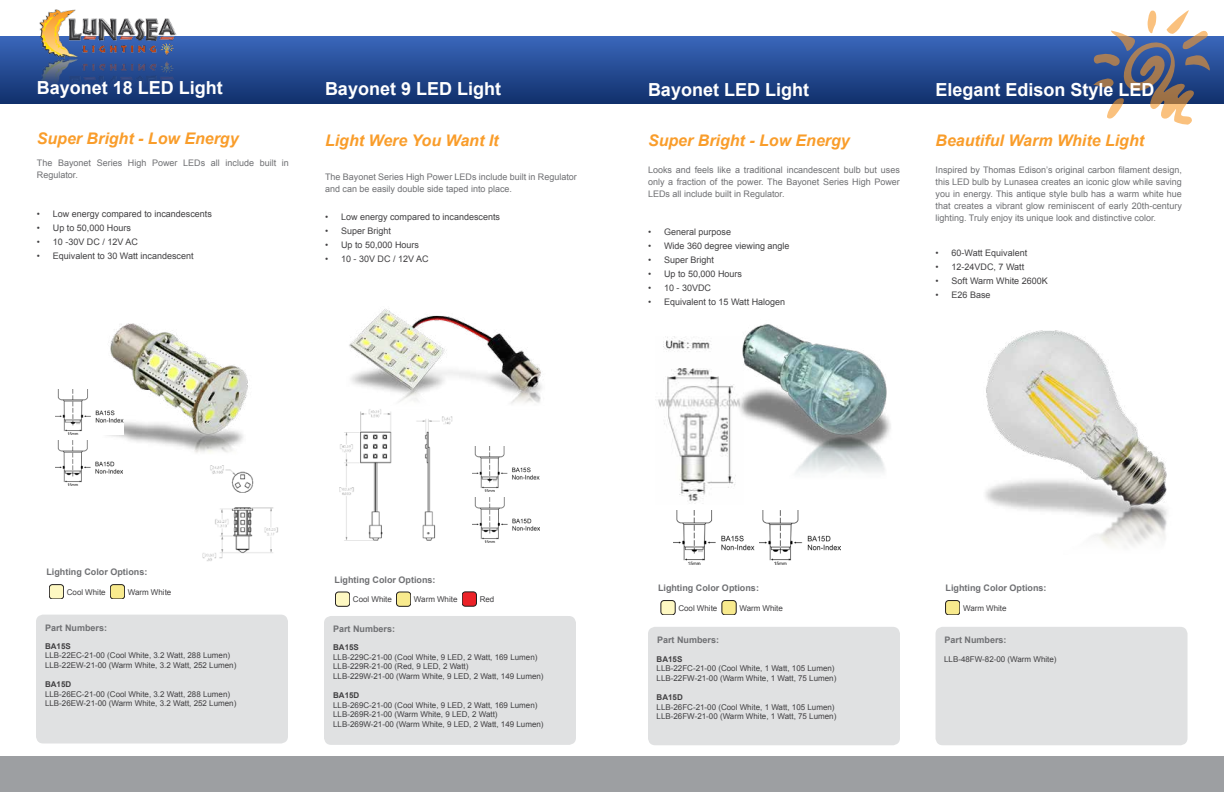
<style>
.page{position:relative;width:1224px;height:792px;background:#fff}
.page>*{position:absolute;margin:0;border:0;box-sizing:border-box;transform-origin:0 0}
.t1{font:700 18px "Arial";color:#fff}
.t2{font:italic 700 16px "Arial";color:#f99d2b}
.t3{font:9px/12px "Arial";color:#6f7073}
.t4{font:9px "Arial";color:#414042}
.t5{font:700 9px "Arial";color:#6f7073}
.t6{font:8px/9.6px "Arial";color:#414042}
.t7{font:700 8px "Arial";color:#414042}
</style>
<div class="page">
<div style="left:612px;top:756px;width:612px;height:36px;background:#9d9fa2"></div>
<div style="left:612px;top:36px;width:612px;height:68px;background:linear-gradient(to bottom,#3a67bb,#11316c)"></div>
<svg style="left:1092px;top:10px;width:119px;height:115px"></svg>
<div style="left:0;top:756px;width:612px;height:36px;background:#9d9fa2"></div>
<div style="left:0;top:36px;width:612px;height:68px;background:linear-gradient(to bottom,#3a67bb,#11316c)"></div>
<img style="left:36px;top:9px;width:144px;height:88px">
<img style="left:202px;top:468px;width:76px;height:93px">
<div style="left:36px;top:615px;width:252px;height:129px;background:#e0e1e2;border-radius:7px"></div>
<img style="left:107px;top:323px;width:141px;height:145px">
<div style="left:49px;top:585px;width:15px;height:14px;background:#fef8c2;border-radius:3px"></div>
<div style="left:49px;top:585px;width:15px;height:14px;border:1px solid #221f1f;border-radius:3px"></div>
<div style="left:110px;top:585px;width:15px;height:14px;background:#f8ea8d;border-radius:3px"></div>
<div style="left:110px;top:585px;width:15px;height:14px;border:1px solid #221f1f;border-radius:3px"></div>
<img style="left:55px;top:441px;width:68px;height:45px">
<img style="left:55px;top:390px;width:68px;height:44px">
<img style="left:339px;top:413px;width:156px;height:128px">
<img style="left:349px;top:309px;width:193px;height:104px">
<div style="left:335px;top:592px;width:15px;height:14px;background:#fef8c2;border-radius:3px"></div>
<div style="left:335px;top:592px;width:15px;height:14px;border:1px solid #221f1f;border-radius:3px"></div>
<div style="left:396px;top:592px;width:15px;height:14px;background:#f8ea8d;border-radius:3px"></div>
<div style="left:396px;top:592px;width:15px;height:14px;border:1px solid #221f1f;border-radius:3px"></div>
<div style="left:324px;top:616px;width:252px;height:129px;background:#e0e1e2;border-radius:7px"></div>
<img style="left:472px;top:498px;width:68px;height:45px">
<img style="left:472px;top:446px;width:68px;height:45px">
<div style="left:462px;top:592px;width:14px;height:14px;background:#eb2127;border-radius:3px"></div>
<div style="left:462px;top:592px;width:15px;height:14px;border:1px solid #221f1f;border-radius:3px"></div>
<img style="left:658px;top:337px;width:73px;height:167px">
<div style="left:648px;top:627px;width:252px;height:118px;background:#e0e1e2;border-radius:7px"></div>
<div style="left:661px;top:601px;width:14px;height:14px;background:#fef8c2;border-radius:3px"></div>
<div style="left:661px;top:601px;width:14px;height:14px;border:1px solid #221f1f;border-radius:3px"></div>
<div style="left:722px;top:601px;width:14px;height:14px;background:#f8ea8d;border-radius:3px"></div>
<div style="left:722px;top:601px;width:14px;height:14px;border:1px solid #221f1f;border-radius:3px"></div>
<img style="left:731px;top:324px;width:160px;height:162px">
<img style="left:759px;top:511px;width:81px;height:53px">
<img style="left:673px;top:511px;width:82px;height:53px">
<div style="left:936px;top:627px;width:252px;height:118px;background:#e0e1e2;border-radius:7px"></div>
<img style="left:985px;top:331px;width:182px;height:216px">
<div style="left:946px;top:601px;width:14px;height:14px;background:#f8ea8d;border-radius:3px"></div>
<div style="left:946px;top:601px;width:14px;height:14px;border:1px solid #221f1f;border-radius:3px"></div>
<h1 class="t1" style="left:37px;top:76px;width:188px">Bayonet 18 LED Light</h1>
<h2 class="t2" style="left:37px;top:128px;width:203px">Super Bright - Low Energy</h2>
<p class="t3" style="left:37px;top:157px;width:253px">The Bayonet Series High Power LEDs all include built in<br>Regulator.</p>
<p class="t4" style="left:37px;top:208px;width:177px">• Low energy compared to incandescents</p>
<p class="t4" style="left:37px;top:222px;width:96px">• Up to 50,000 Hours</p>
<p class="t4" style="left:37px;top:236px;width:103px">• 10 -30V DC / 12V AC</p>
<p class="t4" style="left:37px;top:250px;width:158px">• Equivalent to 30 Watt incandescent</p>
<h1 class="t1" style="left:325px;top:77px;width:178px">Bayonet 9 LED Light</h1>
<h2 class="t2" style="left:325px;top:129px;width:175px">Light Were You Want It</h2>
<p class="t3" style="left:325px;top:171px;width:253px">The Bayonet Series High Power LEDs include built in Regulator and can be easily double side taped into place.</p>
<p class="t4" style="left:325px;top:211px;width:177px">• Low energy compared to incandescents</p>
<p class="t4" style="left:325px;top:225px;width:68px">• Super Bright</p>
<p class="t4" style="left:325px;top:239px;width:96px">• Up to 50,000 Hours</p>
<p class="t4" style="left:325px;top:253px;width:105px">• 10 - 30V DC / 12V AC</p>
<h1 class="t1" style="left:648px;top:78px;width:163px">Bayonet LED Light</h1>
<h1 class="t1" style="left:936px;top:78px;width:221px">Elegant Edison Style LED</h1>
<h2 class="t2" style="left:648px;top:130px;width:203px">Super Bright - Low Energy</h2>
<h2 class="t2" style="left:936px;top:130px;width:210px">Beautiful Warm White Light</h2>
<p class="t3" style="left:648px;top:164px;width:253px;text-align:justify">Looks and feels like a traditional incandescent bulb but uses only a fraction of the power. The Bayonet Series High Power LEDs all include built in Regulator.</p>
<p class="t4" style="left:648px;top:226px;width:85px">• General purpose</p>
<p class="t4" style="left:648px;top:240px;width:143px">• Wide 360 degree viewing angle</p>
<p class="t4" style="left:648px;top:254px;width:68px">• Super Bright</p>
<p class="t4" style="left:648px;top:268px;width:96px">• Up to 50,000 Hours</p>
<p class="t4" style="left:648px;top:282px;width:65px">• 10 - 30VDC</p>
<p class="t4" style="left:648px;top:296px;width:139px">• Equivalent to 15 Watt Halogen</p>
<p class="t3" style="left:936px;top:164px;width:248px;text-align:justify">Inspired by Thomas Edison’s original carbon filament design, this LED bulb by Lunasea creates an iconic glow while saving you in energy. This antique style bulb has a warm white hue that creates a vibrant glow reminiscent of early 20th-century lighting. Truly enjoy its unique look and distinctive color.</p>
<p class="t4" style="left:936px;top:247px;width:93px">• 60-Watt Equivalent</p>
<p class="t4" style="left:936px;top:261px;width:90px">• 12-24VDC, 7 Watt</p>
<p class="t4" style="left:936px;top:275px;width:114px">• Soft Warm White 2600K</p>
<p class="t4" style="left:936px;top:289px;width:57px">• E26 Base</p>
<p class="t5" style="left:46px;top:566px;width:102px">Lighting Color Options:</p>
<p class="t6" style="left:67px;top:587px;width:40px">Cool White</p>
<p class="t6" style="left:128px;top:587px;width:45px">Warm White</p>
<p class="t5" style="left:45px;top:622px;width:64px">Part Numbers:</p>
<p class="t7" style="left:45px;top:640px;width:27px">BA15S</p>
<p class="t6" style="left:45px;top:651px;width:193px">LLB-22EC-21-00 (Cool White, 3.2 Watt, 288 Lumen)<br>LLB-22EW-21-00 (Warm White, 3.2 Watt, 252 Lumen)</p>
<p class="t7" style="left:45px;top:679px;width:28px">BA15D</p>
<p class="t6" style="left:45px;top:689px;width:193px">LLB-26EC-21-00 (Cool White, 3.2 Watt, 288 Lumen)<br>LLB-26EW-21-00 (Warm White, 3.2 Watt, 252 Lumen)</p>
<p class="t5" style="left:335px;top:573px;width:102px">Lighting Color Options:</p>
<p class="t6" style="left:353px;top:595px;width:40px">Cool White</p>
<p class="t6" style="left:414px;top:595px;width:45px">Warm White</p>
<p class="t6" style="left:480px;top:595px;width:16px">Red</p>
<p class="t5" style="left:333px;top:623px;width:64px">Part Numbers:</p>
<p class="t7" style="left:333px;top:642px;width:27px">BA15S</p>
<p class="t6" style="left:333px;top:652px;width:212px">LLB-229C-21-00 (Cool White, 9 LED, 2 Watt, 169 Lumen)<br>LLB-229R-21-00 (Red, 9 LED, 2 Watt)<br>LLB-229W-21-00 (Warm White, 9 LED, 2 Watt, 149 Lumen)</p>
<p class="t7" style="left:333px;top:690px;width:28px">BA15D</p>
<p class="t6" style="left:333px;top:700px;width:212px">LLB-269C-21-00 (Cool White, 9 LED, 2 Watt, 169 Lumen)<br>LLB-269R-21-00 (Warm White, 9 LED, 2 Watt)<br>LLB-269W-21-00 (Warm White, 9 LED, 2 Watt, 149 Lumen)</p>
<p class="t5" style="left:658px;top:582px;width:102px">Lighting Color Options:</p>
<p class="t5" style="left:946px;top:582px;width:102px">Lighting Color Options:</p>
<p class="t6" style="left:678px;top:603px;width:40px">Cool White</p>
<p class="t6" style="left:739px;top:603px;width:45px">Warm White</p>
<p class="t6" style="left:963px;top:603px;width:45px">Warm White</p>
<p class="t5" style="left:657px;top:634px;width:64px">Part Numbers:</p>
<p class="t5" style="left:945px;top:634px;width:64px">Part Numbers:</p>
<p class="t7" style="left:657px;top:654px;width:27px">BA15S</p>
<p class="t6" style="left:657px;top:664px;width:181px">LLB-22FC-21-00 (Cool White, 1 Watt, 105 Lumen)<br>LLB-22FW-21-00 (Warm White, 1 Watt, 75 Lumen)</p>
<p class="t7" style="left:657px;top:692px;width:28px">BA15D</p>
<p class="t6" style="left:657px;top:702px;width:181px">LLB-26FC-21-00 (Cool White, 1 Watt, 105 Lumen)<br>LLB-26FW-21-00 (Warm White, 1 Watt, 75 Lumen)</p>
<p class="t6" style="left:944px;top:654px;width:114px">LLB-48FW-82-00 (Warm White)</p>
</div>
